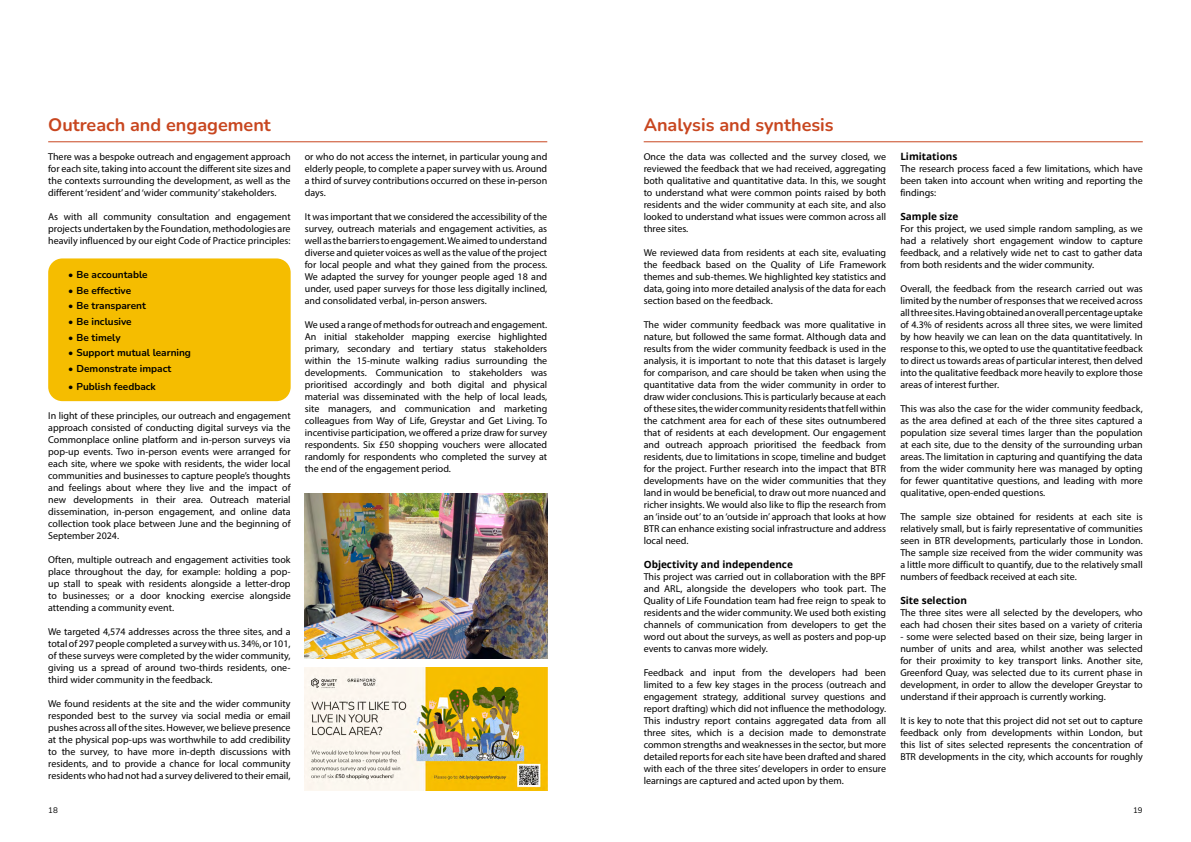
<style>
.page{position:relative;width:1191px;height:842px;background:#fff}
.page>*{position:absolute;margin:0;border:0;box-sizing:border-box;transform-origin:0 0}
.t1{font:700 18px "Nunito";color:#c8461f}
.t2{font:10px/12px "Myriad Pro";color:#000;text-align:justify}
.t3{font:700 10px "Nunito";color:#000}
.t4{font:700 10px "Open Sans";color:#000}
.t5{font:8px "Nunito";color:#000}
</style>
<div class="page">
<div style="left:48px;top:258px;width:243px;height:143px;background:#f5bd00;border-radius:14px"></div>
<img style="left:305px;top:494px;width:242px;height:165px">
<img style="left:305px;top:668px;width:242px;height:123px">
<hr style="left:48px;top:142px;width:499px;height:1px;background:#c8461f">
<hr style="left:643px;top:142px;width:499px;height:1px;background:#c8461f">
<h1 class="t1" style="left:48px;top:112px;width:224px">Outreach and engagement</h1>
<p class="t2" style="left:48px;top:151px;width:244px">There was a bespoke outreach and engagement approach for each site, taking into account the different site sizes and the contexts surrounding the development, as well as the different ‘resident’ and ‘wider community’ stakeholders.</p>
<p class="t2" style="left:48px;top:211px;width:244px">As with all community consultation and engagement projects undertaken by the Foundation, methodologies are heavily influenced by our eight Code of Practice principles:</p>
<p class="t3" style="left:68px;top:267px;width:81px">• Be accountable</p>
<p class="t3" style="left:68px;top:283px;width:65px">• Be effective</p>
<p class="t3" style="left:68px;top:299px;width:79px">• Be transparent</p>
<p class="t3" style="left:68px;top:314px;width:65px">• Be inclusive</p>
<p class="t3" style="left:68px;top:330px;width:54px">• Be timely</p>
<p class="t3" style="left:68px;top:346px;width:124px">• Support mutual learning</p>
<p class="t3" style="left:68px;top:361px;width:105px">• Demonstrate impact</p>
<p class="t3" style="left:68px;top:379px;width:89px">• Publish feedback</p>
<p class="t2" style="left:48px;top:410px;width:244px">In light of these principles, our outreach and engagement approach consisted of conducting digital surveys via the Commonplace online platform and in-person surveys via pop-up events. Two in-person events were arranged for each site, where we spoke with residents, the wider local communities and businesses to capture people’s thoughts and feelings about where they live and the impact of new developments in their area. Outreach material dissemination, in-person engagement, and online data collection took place between June and the beginning of September 2024.</p>
<p class="t2" style="left:48px;top:554px;width:244px">Often, multiple outreach and engagement activities took place throughout the day, for example: holding a pop&shy;up stall to speak with residents alongside a letter-drop to businesses; or a door knocking exercise alongside attending a community event.</p>
<p class="t2" style="left:48px;top:626px;width:244px">We targeted 4,574 addresses across the three sites, and a total of 297 people completed a survey with us. 34%, or 101, of these surveys were completed by the wider community, giving us a spread of around two-thirds residents, one&shy;third wider community in the feedback.</p>
<p class="t2" style="left:48px;top:698px;width:244px">We found residents at the site and the wider community responded best to the survey via social media or email pushes across all of the sites. However, we believe presence at the physical pop-ups was worthwhile to add credibility to the survey, to have more in-depth discussions with residents, and to provide a chance for local community residents who had not had a survey delivered to their email,</p>
<p class="t2" style="left:305px;top:151px;width:244px">or who do not access the internet, in particular young and elderly people, to complete a paper survey with us. Around a third of survey contributions occurred on these in-person days.</p>
<p class="t2" style="left:305px;top:211px;width:244px">It was important that we considered the accessibility of the survey, outreach materials and engagement activities, as well as the barriers to engagement. We aimed to understand diverse and quieter voices as well as the value of the project for local people and what they gained from the process.<br>We adapted the survey for younger people aged 18 and under, used paper surveys for those less digitally inclined, and consolidated verbal, in-person answers.</p>
<p class="t2" style="left:305px;top:319px;width:244px">We used a range of methods for outreach and engagement.<br>An initial stakeholder mapping exercise highlighted primary, secondary and tertiary status stakeholders within the 15-minute walking radius surrounding the developments. Communication to stakeholders was prioritised accordingly and both digital and physical material was disseminated with the help of local leads, site managers, and communication and marketing colleagues from Way of Life, Greystar and Get Living. To incentivise participation, we offered a prize draw for survey respondents. Six £50 shopping vouchers were allocated randomly for respondents who completed the survey at the end of the engagement period.</p>
<h1 class="t1" style="left:643px;top:112px;width:191px">Analysis and synthesis</h1>
<p class="t2" style="left:643px;top:151px;width:244px">Once the data was collected and the survey closed, we reviewed the feedback that we had received, aggregating both qualitative and quantitative data. In this, we sought to understand what were common points raised by both residents and the wider community at each site, and also looked to understand what issues were common across all three sites.</p>
<p class="t2" style="left:643px;top:247px;width:244px">We reviewed data from residents at each site, evaluating the feedback based on the Quality of Life Framework themes and sub-themes. We highlighted key statistics and data, going into more detailed analysis of the data for each section based on the feedback.</p>
<p class="t2" style="left:643px;top:319px;width:244px">The wider community feedback was more qualitative in nature, but followed the same format. Although data and results from the wider community feedback is used in the analysis, it is important to note that this dataset is largely for comparison, and care should be taken when using the quantitative data from the wider community in order to draw wider conclusions. This is particularly because at each of these sites, the wider community residents that fell within the catchment area for each of these sites outnumbered that of residents at each development. Our engagement and outreach approach prioritised the feedback from residents, due to limitations in scope, timeline and budget for the project. Further research into the impact that BTR developments have on the wider communities that they land in would be beneficial, to draw out more nuanced and richer insights. We would also like to flip the research from an ‘inside out’ to an ‘outside in’ approach that looks at how BTR can enhance existing social infrastructure and address local need.</p>
<p class="t4" style="left:643px;top:557px;width:151px">Objectivity and independence</p>
<p class="t2" style="left:643px;top:571px;width:244px">This project was carried out in collaboration with the BPF and ARL, alongside the developers who took part. The Quality of Life Foundation team had free reign to speak to residents and the wider community. We used both existing channels of communication from developers to get the word out about the surveys, as well as posters and pop-up events to canvas more widely.</p>
<p class="t2" style="left:643px;top:667px;width:244px">Feedback and input from the developers had been limited to a few key stages in the process (outreach and engagement strategy, additional survey questions and report drafting) which did not influence the methodology.<br>This industry report contains aggregated data from all three sites, which is a decision made to demonstrate common strengths and weaknesses in the sector, but more detailed reports for each site have been drafted and shared with each of the three sites’ developers in order to ensure learnings are captured and acted upon by them.</p>
<p class="t4" style="left:900px;top:149px;width:59px">Limitations</p>
<p class="t2" style="left:900px;top:163px;width:244px">The research process faced a few limitations, which have been taken into account when writing and reporting the findings:</p>
<p class="t4" style="left:900px;top:209px;width:60px">Sample size</p>
<p class="t2" style="left:900px;top:223px;width:244px">For this project, we used simple random sampling, as we had a relatively short engagement window to capture feedback, and a relatively wide net to cast to gather data from both residents and the wider community.</p>
<p class="t2" style="left:900px;top:283px;width:244px">Overall, the feedback from the research carried out was limited by the number of responses that we received across all three sites. Having obtained an overall percentage uptake of 4.3% of residents across all three sites, we were limited by how heavily we can lean on the data quantitatively. In response to this, we opted to use the quantitative feedback to direct us towards areas of particular interest, then delved into the qualitative feedback more heavily to explore those areas of interest further.</p>
<p class="t2" style="left:900px;top:403px;width:244px">This was also the case for the wider community feedback, as the area defined at each of the three sites captured a population size several times larger than the population at each site, due to the density of the surrounding urban areas. The limitation in capturing and quantifying the data from the wider community here was managed by opting for fewer quantitative questions, and leading with more qualitative, open-ended questions.</p>
<p class="t2" style="left:900px;top:511px;width:244px">The sample size obtained for residents at each site is relatively small, but is fairly representative of communities seen in BTR developments, particularly those in London.<br>The sample size received from the wider community was a little more difficult to quantify, due to the relatively small numbers of feedback received at each site.</p>
<p class="t4" style="left:900px;top:593px;width:68px">Site selection</p>
<p class="t2" style="left:900px;top:607px;width:244px">The three sites were all selected by the developers, who each had chosen their sites based on a variety of criteria</p>
<p class="t2" style="left:900px;top:631px;width:244px">- some were selected based on their size, being larger in number of units and area, whilst another was selected for their proximity to key transport links. Another site, Greenford Quay, was selected due to its current phase in development, in order to allow the developer Greystar to understand if their approach is currently working.</p>
<p class="t2" style="left:900px;top:715px;width:244px">It is key to note that this project did not set out to capture feedback only from developments within London, but this list of sites selected represents the concentration of BTR developments in the city, which accounts for roughly</p>
<p class="t5" style="left:48px;top:804px;width:11px">18</p>
<p class="t5" style="left:1133px;top:804px;width:11px">19</p>
</div>
